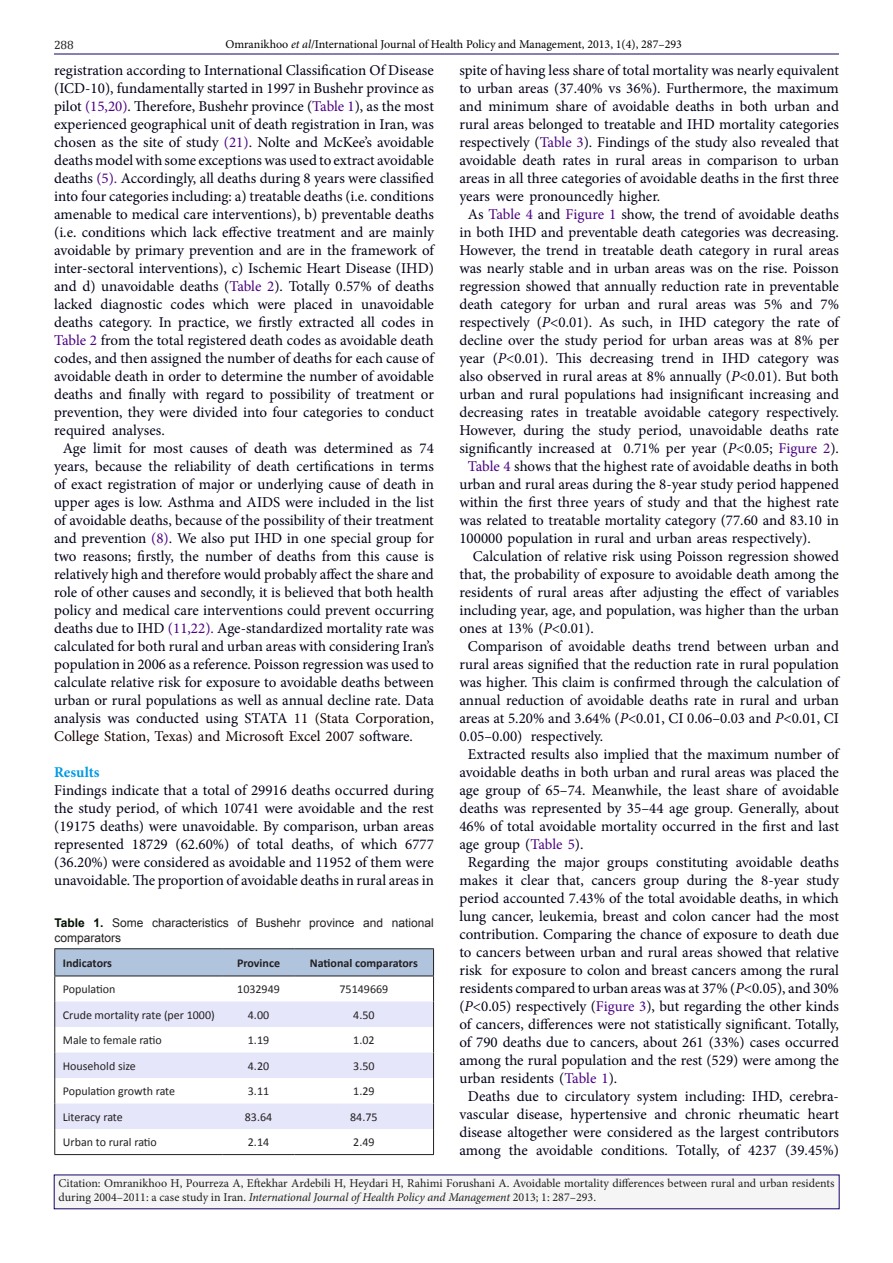
<style>
.page{position:relative;width:893px;height:1263px;background:#fff}
.page>*{position:absolute;margin:0;border:0;box-sizing:border-box;transform-origin:0 0}
.t1{font:15px/18px "Minion Pro";color:#000118;text-align:justify}
.t2{font:700 15px "Minion Pro";color:#0099e5}
.t3{font:12px/14.4px "Minion Pro";color:#231f20}
.t4{font:12px "Calibri";color:#231f20}
.t5{font:12px "Minion Pro";color:#000001}
.t6{font:12px/15px "Arial";color:#231f20}
.t7{font:700 12px "Calibri";color:#231f20}
.t8{font:12px "Cambria";color:#231f20}
.s1{font-style:italic}
.s2{color:#4b0082}
.s3{color:#170000}
.s4{font-weight:700;color:#000e00}
</style>
<div class="page">
<hr style="left:54px;top:54px;width:785px;height:1px;background:#190066">
<div style="left:54px;top:1175px;width:785px;height:34px;background:#f5f5f5"></div>
<hr style="left:54px;top:948px;width:169px;height:1px;background:#231f20">
<hr style="left:223px;top:948px;width:71px;height:1px;background:#231f20">
<hr style="left:294px;top:948px;width:140px;height:1px;background:#231f20">
<hr style="left:54px;top:1154px;width:169px;height:1px;background:#231f20">
<hr style="left:223px;top:1154px;width:71px;height:1px;background:#231f20">
<hr style="left:294px;top:1154px;width:140px;height:1px;background:#231f20">
<svg style="left:54px;top:949px;width:380px;height:205px"></svg>
<p class="t8" style="left:54px;top:38px;width:21px">288</p>
<p class="t5" style="left:225px;top:36px;width:458px">Omranikhoo <span class="s1">et al</span>/International Journal of Health Policy and Management, 2013, 1(4), 287–293</p>
<p class="t1" style="left:54px;top:61px;width:381px">registration according to International Classification Of Disease (ICD-10), fundamentally started in 1997 in Bushehr province as pilot <span class="s2">(15,20)</span>. Therefore, Bushehr province (<span class="s2">Table 1</span>), as the most experienced geographical unit of death registration in Iran, was chosen as the site of study <span class="s2">(21)</span>. Nolte and McKee’s avoidable deaths model with some exceptions was used to extract avoidable deaths <span class="s2">(5).</span> Accordingly, all deaths during 8 years were classified into four categories including: a) treatable deaths (i.e. conditions amenable to medical care interventions), b) preventable deaths (i.e. conditions which lack effective treatment and are mainly avoidable by primary prevention and are in the framework of inter-sectoral interventions), c) Ischemic Heart Disease (IHD) and d) unavoidable deaths (<span class="s2">Table 2</span>). Totally 0.57% of deaths lacked diagnostic codes which were placed in unavoidable deaths category. In practice, we firstly extracted all codes in <span class="s2">Table 2</span> from the total registered death codes as avoidable death codes, and then assigned the number of deaths for each cause of avoidable death in order to determine the number of avoidable deaths and finally with regard to possibility of treatment or prevention, they were divided into four categories to conduct required analyses.</p>
<p class="t1" style="left:54px;top:439px;width:381px;text-indent:9px">Age limit for most causes of death was determined as 74 years, because the reliability of death certifications in terms of exact registration of major or underlying cause of death in upper ages is low. Asthma and AIDS were included in the list of avoidable deaths, because of the possibility of their treatment and prevention <span class="s2">(8)</span>. We also put IHD in one special group for two reasons; firstly, the number of deaths from this cause is relatively high and therefore would probably affect the share and role of other causes and secondly, it is believed that both health policy and medical care interventions could prevent occurring deaths due to IHD <span class="s2">(11,22).</span> Age-standardized mortality rate was calculated for both rural and urban areas with considering Iran’s population in 2006 as a reference. Poisson regression was used to calculate relative risk for exposure to avoidable deaths between urban or rural populations as well as annual decline rate. Data analysis was conducted using STATA <span class="s3">11 (Stata Corporation, College Station, Texas) and Microsoft Excel 2007 s</span>oftware.</p>
<p class="t2" style="left:54px;top:761px;width:47px">Results</p>
<p class="t1" style="left:54px;top:781px;width:381px">Findings indicate that a total of 29916 deaths occurred during the study period, of which 10741 were avoidable and the rest (19175 deaths) were unavoidable. By comparison, urban areas represented 18729 (62.60%) of total deaths, of which 6777 (36.20%) were considered as avoidable and 11952 of them were unavoidable. The proportion of avoidable deaths in rural areas in</p>
<p class="t1" style="left:459px;top:61px;width:381px">spite of having less share of total mortality was nearly equivalent to urban areas (37.40% vs 36%). Furthermore, the maximum and minimum share of avoidable deaths in both urban and rural areas belonged to treatable and IHD mortality categories respectively (<span class="s2">Table 3</span>). Findings of the study also revealed that avoidable death rates in rural areas in comparison to urban areas in all three categories of avoidable deaths in the first three years were pronouncedly higher.</p>
<p class="t1" style="left:459px;top:205px;width:381px;text-align:center">As <span class="s2">Table 4</span> and <span class="s2">Figure 1</span> show, the trend of avoidable deaths in both IHD and preventable death categories was decreasing.<br>However, the trend in treatable death category in rural areas was nearly stable and in urban areas was on the rise. Poisson regression showed that annually reduction rate in preventable death category for urban and rural areas was 5% and 7% respectively (<span class="s1">P</span>&lt;0.01). As such, in IHD category the rate of decline over the study period for urban areas was at 8% per year (<span class="s1">P</span>&lt;0.01). This decreasing trend in IHD category was also observed in rural areas at 8% annually (<span class="s1">P</span>&lt;0.01). But both urban and rural populations had insignificant increasing and decreasing rates in treatable avoidable category respectively.<br>However, during the study period, unavoidable deaths rate significantly increased at 0.71% per year (<span class="s1">P</span>&lt;0.05; <span class="s2">Figure 2</span>).</p>
<p class="t1" style="left:459px;top:457px;width:381px;text-indent:9px"><span class="s2">Table 4</span> shows that the highest rate of avoidable deaths in both urban and rural areas during the 8-year study period happened within the first three years of study and that the highest rate was related to treatable mortality category (77.60 and 83.10 in 100000 population in rural and urban areas respectively).</p>
<p class="t1" style="left:459px;top:547px;width:381px;text-indent:13px">Calculation of relative risk using Poisson regression showed that, the probability of exposure to avoidable death among the residents of rural areas after adjusting the effect of variables including year, age, and population, was higher than the urban ones at 13% (<span class="s1">P</span>&lt;0.01).</p>
<p class="t1" style="left:459px;top:637px;width:381px;text-indent:9px">Comparison of avoidable deaths trend between urban and rural areas signified that the reduction rate in rural population was higher. This claim is confirmed through the calculation of annual reduction of avoidable deaths rate in rural and urban areas at 5.20% and 3.64% (<span class="s1">P</span>&lt;0.01, CI 0.06–0.03 and <span class="s1">P</span>&lt;0.01, CI 0.05–0.00) respectively.</p>
<p class="t1" style="left:459px;top:745px;width:381px;text-indent:9px">Extracted results also implied that the maximum number of avoidable deaths in both urban and rural areas was placed the age group of 65–74. Meanwhile, the least share of avoidable deaths was represented by 35–44 age group. Generally, about 46% of total avoidable mortality occurred in the first and last age group (<span class="s2">Table 5</span>).</p>
<p class="t1" style="left:459px;top:853px;width:381px;text-indent:9px">Regarding the major groups constituting avoidable deaths makes it clear that, cancers group during the 8-year study period accounted 7.43% of the total avoidable deaths, in which lung cancer, leukemia, breast and colon cancer had the most contribution. Comparing the chance of exposure to death due to cancers between urban and rural areas showed that relative risk for exposure to colon and breast cancers among the rural residents compared to urban areas was at 37% (<span class="s1">P</span>&lt;0.05), and 30% (<span class="s1">P</span>&lt;0.05) respectively (<span class="s2">Figure 3</span>), but regarding the other kinds of cancers, differences were not statistically significant. Totally, of 790 deaths due to cancers, about 261 (33%) cases occurred among the rural population and the rest (529) were among the urban residents (<span class="s2">Table 1</span>).</p>
<p class="t1" style="left:459px;top:1087px;width:381px;text-align:center">Deaths due to circulatory system including: IHD, cerebra&shy;vascular disease, hypertensive and chronic rheumatic heart disease altogether were considered as the largest contributors among the avoidable conditions. Totally, of 4237 (39.45%)</p>
<p class="t6" style="left:54px;top:916px;width:381px"><span class="s4">Table 1.</span> Some characteristics of Bushehr province and national comparators</p>
<p class="t7" style="left:63px;top:955px;width:51px">Indicators</p>
<p class="t7" style="left:237px;top:955px;width:45px">Province</p>
<p class="t7" style="left:310px;top:955px;width:109px">National comparators</p>
<p class="t4" style="left:63px;top:982px;width:54px">Population</p>
<p class="t4" style="left:237px;top:982px;width:44px">1032949</p>
<p class="t4" style="left:340px;top:982px;width:50px">75149669</p>
<p class="t4" style="left:63px;top:1007px;width:153px">Crude mortality rate (per 1000)</p>
<p class="t4" style="left:248px;top:1007px;width:23px">4.00</p>
<p class="t4" style="left:353px;top:1007px;width:23px">4.50</p>
<p class="t4" style="left:63px;top:1033px;width:101px">Male to female ratio</p>
<p class="t4" style="left:248px;top:1033px;width:23px">1.19</p>
<p class="t4" style="left:353px;top:1033px;width:23px">1.02</p>
<p class="t4" style="left:63px;top:1058px;width:75px">Household size</p>
<p class="t4" style="left:248px;top:1058px;width:23px">4.20</p>
<p class="t4" style="left:353px;top:1058px;width:23px">3.50</p>
<p class="t4" style="left:63px;top:1084px;width:114px">Population growth rate</p>
<p class="t4" style="left:248px;top:1084px;width:23px">3.11</p>
<p class="t4" style="left:353px;top:1084px;width:23px">1.29</p>
<p class="t4" style="left:63px;top:1109px;width:62px">Literacy rate</p>
<p class="t4" style="left:245px;top:1109px;width:29px">83.64</p>
<p class="t4" style="left:350px;top:1109px;width:29px">84.75</p>
<p class="t4" style="left:63px;top:1134px;width:96px">Urban to rural ratio</p>
<p class="t4" style="left:248px;top:1134px;width:23px">2.14</p>
<p class="t4" style="left:353px;top:1134px;width:23px">2.49</p>
<p class="t3" style="left:59px;top:1176px;width:777px">Citation: Omranikhoo H, Pourreza A, Eftekhar Ardebili H, Heydari H, Rahimi Forushani A. Avoidable mortality differences between rural and urban residents during 2004–2011: a case study in Iran. <span class="s1">International Journal of Health Policy and Management</span> 2013; 1: 287–293.</p>
</div>
